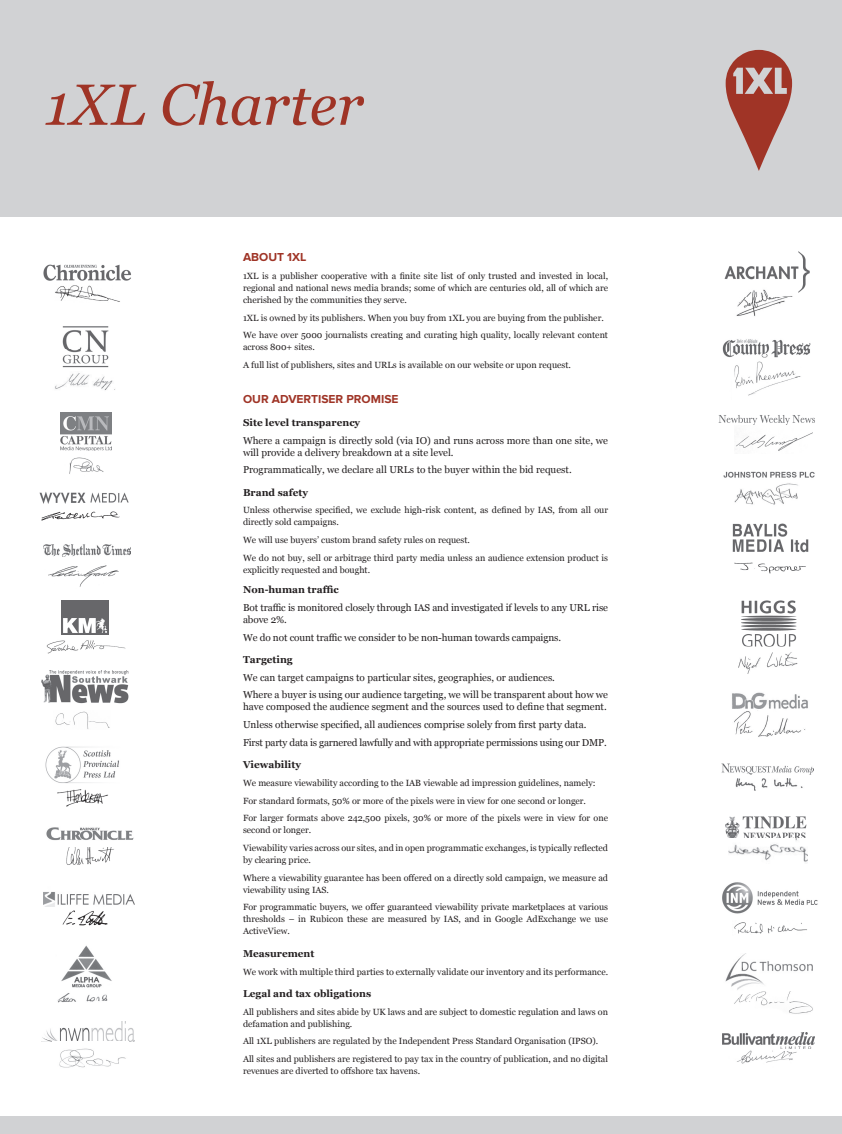
<style>
.page{position:relative;width:842px;height:1134px;background:#fff}
.page>*{position:absolute;margin:0;border:0;box-sizing:border-box;transform-origin:0 0}
.t1{font:italic 57.9px "Georgia";color:#9f3426}
.t2{font:700 12px "Proxima Nova";color:#9f3426}
.t3{font:10px/17.7px "Georgia";color:#231f20}
.t4{font:700 10px "Georgia";color:#231f20}
.t5{font:9px/17.7px "Georgia";color:#231f20}
</style>
<div class="page">
<div style="left:0;top:0;width:842px;height:216px;background:#d1d2d4"></div>
<div style="left:0;top:1116px;width:842px;height:18px;background:#d1d2d4"></div>
<svg style="left:726px;top:50px;width:66px;height:121px"></svg>
<img style="left:62px;top:326px;width:47px;height:42px">
<img style="left:46px;top:640px;width:79px;height:14px">
<img style="left:62px;top:600px;width:47px;height:34px">
<img style="left:55px;top:373px;width:60px;height:17px">
<img style="left:43px;top:264px;width:88px;height:17px">
<img style="left:55px;top:285px;width:65px;height:17px">
<img style="left:66px;top:847px;width:48px;height:18px">
<img style="left:46px;top:827px;width:88px;height:14px">
<img style="left:39px;top:492px;width:90px;height:12px">
<img style="left:41px;top:511px;width:79px;height:10px">
<img style="left:57px;top:789px;width:51px;height:18px">
<img style="left:45px;top:746px;width:74px;height:37px">
<img style="left:43px;top:545px;width:88px;height:12px">
<img style="left:48px;top:565px;width:71px;height:22px">
<img style="left:60px;top:413px;width:51px;height:38px">
<img style="left:69px;top:457px;width:35px;height:17px">
<img style="left:55px;top:711px;width:55px;height:18px">
<img style="left:41px;top:671px;width:88px;height:33px">
<img style="left:62px;top:910px;width:46px;height:16px">
<img style="left:44px;top:892px;width:91px;height:14px">
<img style="left:42px;top:1022px;width:93px;height:19px">
<img style="left:59px;top:1048px;width:67px;height:20px">
<img style="left:57px;top:945px;width:55px;height:58px">
<img style="left:738px;top:653px;width:60px;height:21px">
<img style="left:734px;top:991px;width:79px;height:23px">
<img style="left:721px;top:764px;width:93px;height:10px">
<img style="left:735px;top:779px;width:68px;height:11px">
<img style="left:719px;top:415px;width:96px;height:10px">
<img style="left:736px;top:432px;width:77px;height:19px">
<img style="left:736px;top:297px;width:52px;height:19px">
<img style="left:724px;top:251px;width:86px;height:46px">
<img style="left:726px;top:816px;width:81px;height:23px">
<img style="left:728px;top:839px;width:79px;height:23px">
<img style="left:741px;top:600px;width:56px;height:53px">
<img style="left:734px;top:922px;width:73px;height:12px">
<img style="left:722px;top:882px;width:96px;height:32px">
<img style="left:732px;top:692px;width:76px;height:45px">
<img style="left:737px;top:1048px;width:68px;height:16px">
<img style="left:722px;top:1032px;width:92px;height:16px">
<img style="left:732px;top:523px;width:77px;height:30px">
<img style="left:734px;top:562px;width:72px;height:12px">
<img style="left:734px;top:361px;width:67px;height:35px">
<img style="left:722px;top:339px;width:88px;height:19px">
<img style="left:725px;top:954px;width:88px;height:36px">
<img style="left:723px;top:471px;width:92px;height:7px">
<img style="left:734px;top:483px;width:64px;height:22px">
<h1 class="t1" style="left:45px;top:63px;width:320px">1XL Charter</h1>
<h2 class="t2" style="left:243px;top:250px;width:65px">ABOUT 1XL</h2>
<p class="t5" style="left:243px;top:270px;width:367px;line-height:12px;text-align:justify">1XL is a publisher cooperative with a finite site list of only trusted and invested in local, regional and national news media brands; some of which are centuries old, all of which are cherished by the communities they serve.</p>
<p class="t5" style="left:243px;top:308px;width:367px">1XL is owned by its publishers. When you buy from 1XL you are buying from the publisher.<br>We have over 5000 journalists creating and curating high quality, locally relevant content</p>
<p class="t5" style="left:243px;top:338px;width:329px">across 800+ sites.<br>A full list of publishers, sites and URLs is available on our website or upon request.</p>
<h2 class="t2" style="left:243px;top:392px;width:157px">OUR ADVERTISER PROMISE</h2>
<p class="t4" style="left:243px;top:415px;width:119px">Site level transparency</p>
<p class="t3" style="left:243px;top:434px;width:367px;line-height:12px">Where a campaign is directly sold (via IO) and runs across more than one site, we will provide a delivery breakdown at a site level.</p>
<p class="t3" style="left:243px;top:460px;width:330px">Programmatically, we declare all URLs to the buyer within the bid request.</p>
<p class="t4" style="left:243px;top:485px;width:67px">Brand safety</p>
<p class="t5" style="left:243px;top:504px;width:367px;line-height:12px">Unless otherwise specified, we exclude high-risk content, as defined by IAS, from all our directly sold campaigns.</p>
<p class="t5" style="left:243px;top:531px;width:367px">We will use buyers’ custom brand safety rules on request.<br>We do not buy, sell or arbitrage third party media unless an audience extension product is</p>
<p class="t5" style="left:243px;top:560px;width:129px">explicitly requested and bought.</p>
<p class="t4" style="left:243px;top:582px;width:97px">Non-human traffic</p>
<p class="t3" style="left:243px;top:601px;width:366px;line-height:12px">Bot traffic is monitored closely through IAS and investigated if levels to any URL rise above 2%.</p>
<p class="t3" style="left:243px;top:628px;width:320px">We do not count traffic we consider to be non-human towards campaigns.</p>
<p class="t4" style="left:243px;top:652px;width:51px">Targeting</p>
<p class="t3" style="left:243px;top:668px;width:367px">We can target campaigns to particular sites, geographies, or audiences.<br>Where a buyer is using our audience targeting, we will be transparent about how we</p>
<p class="t3" style="left:243px;top:698px;width:365px">have composed the audience segment and the sources used to define that segment.<br>Unless otherwise specified, all audiences comprise solely from first party data.<br>First party data is garnered lawfully and with appropriate permissions using our DMP.</p>
<p class="t4" style="left:243px;top:757px;width:60px">Viewability</p>
<p class="t5" style="left:243px;top:774px;width:367px">We measure viewability according to the IAB viewable ad impression guidelines, namely:<br>For standard formats, 50% or more of the pixels were in view for one second or longer.<br>For larger formats above 242,500 pixels, 30% or more of the pixels were in view for one</p>
<p class="t5" style="left:243px;top:821px;width:367px">second or longer.<br>Viewability varies across our sites, and in open programmatic exchanges, is typically reflected</p>
<p class="t5" style="left:243px;top:851px;width:367px">by clearing price.<br>Where a viewability guarantee has been offered on a directly sold campaign, we measure ad</p>
<p class="t5" style="left:243px;top:880px;width:367px">viewability using IAS.<br>For programmatic buyers, we offer guaranteed viewability private marketplaces at various</p>
<p class="t5" style="left:243px;top:913px;width:367px;line-height:12px">thresholds – in Rubicon these are measured by IAS, and in Google AdExchange we use<br>ActiveView.</p>
<p class="t4" style="left:243px;top:946px;width:73px">Measurement</p>
<p class="t5" style="left:243px;top:962px;width:367px">We work with multiple third parties to externally validate our inventory and its performance.</p>
<p class="t4" style="left:243px;top:986px;width:130px">Legal and tax obligations</p>
<p class="t5" style="left:243px;top:1005px;width:367px;line-height:12px">All publishers and sites abide by UK laws and are subject to domestic regulation and laws on defamation and publishing.</p>
<p class="t5" style="left:243px;top:1032px;width:367px">All 1XL publishers are regulated by the Independent Press Standard Organisation (IPSO).<br>All sites and publishers are registered to pay tax in the country of publication, and no digital</p>
<p class="t5" style="left:243px;top:1062px;width:179px">revenues are diverted to offshore tax havens.</p>
</div>
